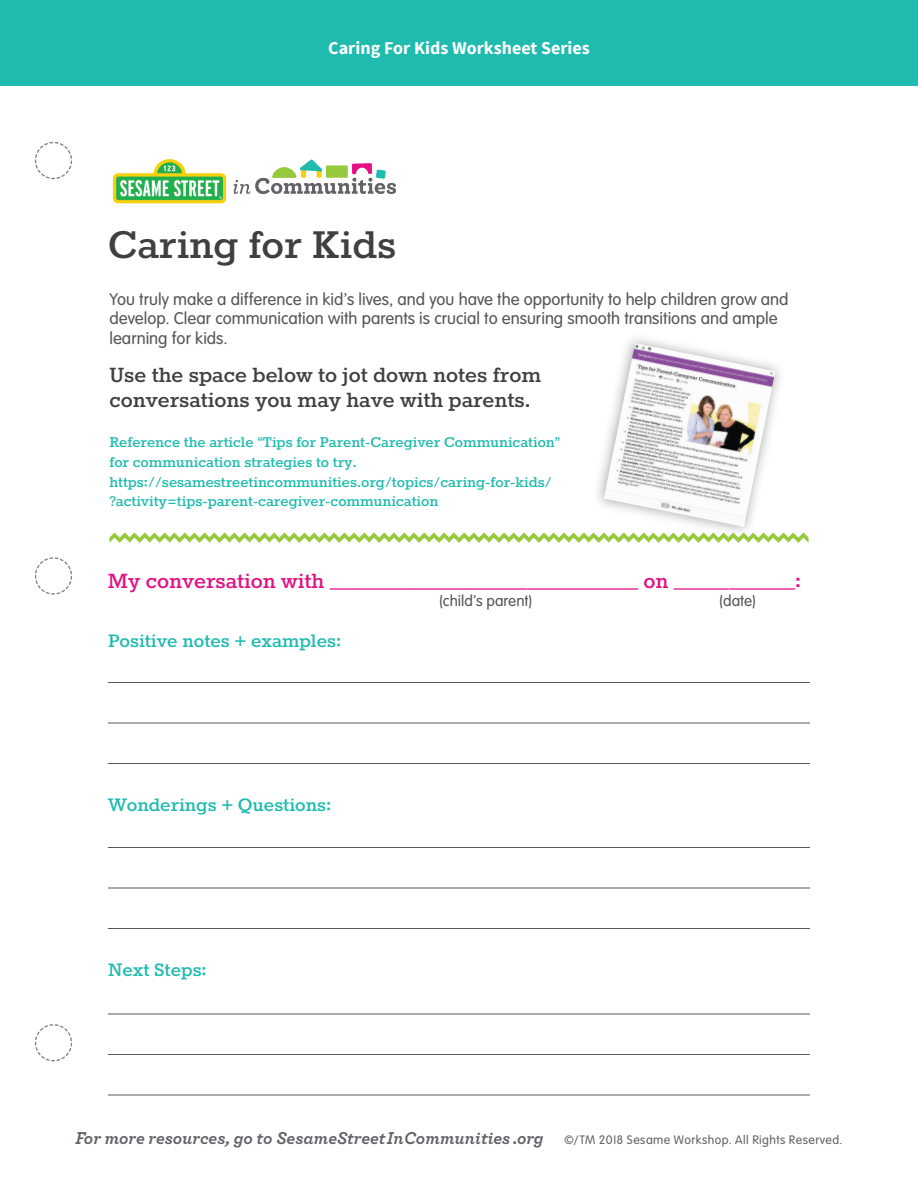
<style>
.page{position:relative;width:918px;height:1188px;background:#fff}
.page>*{position:absolute;margin:0;border:0;box-sizing:border-box;transform-origin:0 0}
.t1{font:700 45px "Rokkitt";color:#3f4040}
.t2{font:700 24px/25.5px "Rokkitt";color:#3f4040}
.t3{font:700 24px "Rokkitt";color:#e31183}
.t4{font:700 21px "Rokkitt";color:#20bbaf}
.t5{font:italic 700 18px "Archer";color:#616468}
.t6{font:700 18px "Source Sans Pro";color:#fff}
.t7{font:700 16.5px/19.8px "Rokkitt";color:#20bbaf}
.t8{font:16.5px/19.8px "Sesame Wkshp";color:#57585a}
.t9{font:15px "Sesame Wkshp";color:#57585a}
.s1{font-family:"Sesame Wkshp";font-weight:400;font-style:normal;font-size:12px}
</style>
<div class="page">
<img style="left:112px;top:159px;width:284px;height:45px">
<div style="left:0;top:0;width:918px;height:86px;background:#20bbaf"></div>
<svg style="left:35px;top:142px;width:37px;height:37px"></svg>
<svg style="left:35px;top:557px;width:37px;height:38px"></svg>
<svg style="left:35px;top:1024px;width:37px;height:37px"></svg>
<img style="left:593px;top:338px;width:191px;height:195px">
<img style="left:604px;top:343px;width:171px;height:184px">
<hr style="left:108px;top:1095px;width:702px;height:1px;background:#57585a">
<hr style="left:108px;top:1054px;width:702px;height:1px;background:#57585a">
<hr style="left:108px;top:1014px;width:702px;height:1px;background:#57585a">
<hr style="left:108px;top:928px;width:702px;height:1px;background:#57585a">
<hr style="left:108px;top:888px;width:702px;height:1px;background:#57585a">
<hr style="left:108px;top:847px;width:702px;height:1px;background:#57585a">
<hr style="left:108px;top:763px;width:702px;height:1px;background:#57585a">
<hr style="left:108px;top:723px;width:702px;height:1px;background:#57585a">
<hr style="left:108px;top:682px;width:702px;height:1px;background:#57585a">
<svg style="left:109px;top:533px;width:700px;height:10px"></svg>
<p class="t6" style="left:328px;top:37px;width:263px">Caring For Kids Worksheet Series</p>
<h1 class="t1" style="left:108px;top:221px;width:290px">Caring for Kids</h1>
<p class="t8" style="left:109px;top:289px;width:681px">You truly make a difference in kid’s lives, and you have the opportunity to help children grow and develop. Clear communication with parents is crucial to ensuring smooth transitions and ample learning for kids.</p>
<h2 class="t2" style="left:109px;top:363px;width:433px">Use the space below to jot down notes from conversations you may have with parents.</h2>
<p class="t7" style="left:109px;top:433px;width:452px">Reference the article “Tips for Parent-Caregiver Communication” for communication strategies to try. https://sesamestreetincommunities.org/topics/caring-for-kids/ ?activity=tips-parent-caregiver-communication</p>
<h2 class="t3" style="left:108px;top:568px;width:695px">My conversation with ____________________________ on ___________:</h2>
<p class="t4" style="left:108px;top:630px;width:235px">Positive notes + examples:</p>
<p class="t4" style="left:108px;top:793px;width:225px">Wonderings + Questions:</p>
<p class="t4" style="left:108px;top:959px;width:100px">Next Steps:</p>
<p class="t9" style="left:439px;top:591px;width:94px">(child’s parent)</p>
<p class="t9" style="left:720px;top:591px;width:38px">(date)</p>
<p class="t5" style="left:75px;top:1124px;width:769px">For more resources, go to SesameStreetInCommunities .org <span class="s1">©/TM 2018 Sesame Workshop. All Rights Reserved.</span></p>
</div>
